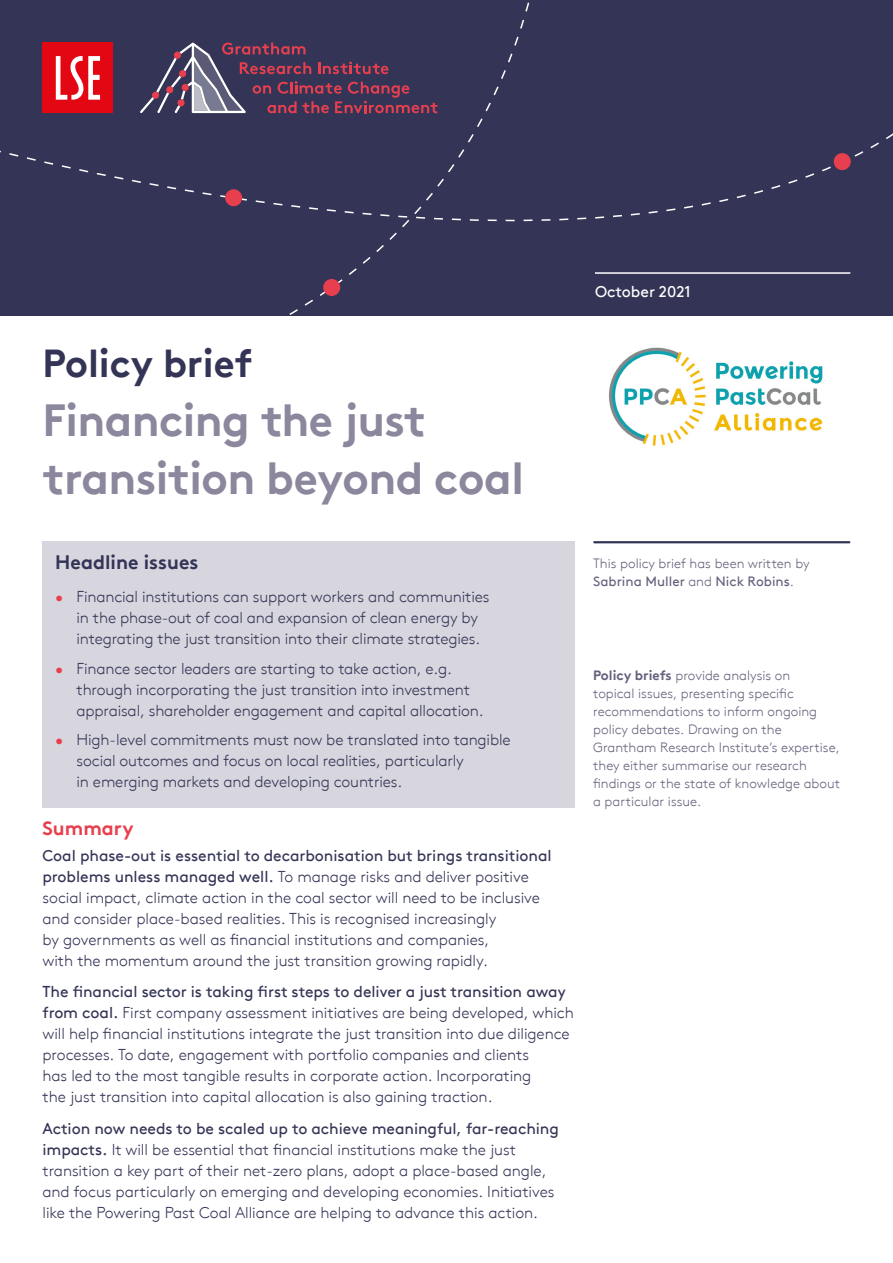
<style>
.page{position:relative;width:893px;height:1263px;background:#fff}
.page>*{position:absolute;margin:0;border:0;box-sizing:border-box;transform-origin:0 0}
.t1{font:700 45px/58.5px "Brown TT";letter-spacing:-.015em;color:#8d879e}
.t2{font:700 39px "Brown TT";color:#343556}
.t3{font:700 19.5px "Brown TT";color:#343556}
.t4{font:700 19.5px "Brown TT";color:#e83f4e}
.t5{font:300 15.75px/21px "Brown TT";letter-spacing:-.005em;color:#343556}
.t6{font:15.75px "Brown TT";color:#fff}
.t7{font:15px "Brown TT";color:#343556}
.t8{font:300 13.5px/18px "Brown TT";color:#66617d}
.t9{font:700 13.5px "Brown TT";color:#fff}
.t10{font:10.5px "Brown TT";color:#343556}
.s1{color:#e83f4a}
.s2{font-weight:400}
.s3{font-weight:700}
</style>
<div class="page">
<hr style="left:594px;top:541px;width:255px;height:2px;background:#343556">
<div style="left:43px;top:541px;width:532px;height:267px;background:#d7d5de"></div>
<div style="left:0;top:0;width:893px;height:316px;background:#343556"></div>
<svg style="left:0;top:111px;width:893px;height:204px"></svg>
<div style="left:225px;top:189px;width:17px;height:17px;background:#e83f4e;border-radius:50%"></div>
<div style="left:834px;top:153px;width:17px;height:17px;background:#e83f4e;border-radius:50%"></div>
<svg style="left:140px;top:43px;width:297px;height:70px"></svg>
<div style="left:43px;top:43px;width:70px;height:70px;background:#e30613"></div>
<svg style="left:56px;top:56px;width:44px;height:44px"></svg>
<img style="left:609px;top:348px;width:214px;height:98px">
<hr style="left:595px;top:272px;width:255px;height:2px;background:#fff">
<p class="t9" style="left:593px;top:281px;width:87px">October 2021</p>
<p class="t6" style="left:595px;top:282px;width:97px">October 2021</p>
<h2 class="t2" style="left:43px;top:340px;width:212px">Policy brief</h2>
<h1 class="t1" style="left:43px;top:390px;width:483px">Financing the just transition beyond coal</h1>
<p class="t3" style="left:55px;top:550px;width:145px">Headline issues</p>
<p class="t5" style="left:77px;top:587px;width:414px;text-indent:-21px"><span class="s1">•</span> Financial institutions can support workers and communities in the phase-out of coal and expansion of clean energy by integrating the just transition into their climate strategies.</p>
<p class="t5" style="left:77px;top:658px;width:409px;text-indent:-21px"><span class="s1">•</span> Finance sector leaders are starting to take action, e.g. through incorporating the just transition into investment appraisal, shareholder engagement and capital allocation.</p>
<p class="t5" style="left:77px;top:729px;width:436px;text-indent:-21px"><span class="s1">•</span> High-level commitments must now be translated into tangible social outcomes and focus on local realities, particularly<br>in emerging markets and developing countries.</p>
<p class="t4" style="left:43px;top:817px;width:93px">Summary</p>
<p class="t5" style="left:43px;top:845px;width:511px"><span class="s2">Coal phase-out is essential to decarbonisation but brings transitional problems unless managed well.</span> To manage risks and deliver positive social impact, climate action in the coal sector will need to be inclusive and consider place-based realities. This is recognised increasingly<br>by governments as well as financial institutions and companies,<br>with the momentum around the just transition growing rapidly.</p>
<p class="t5" style="left:43px;top:982px;width:533px"><span class="s2">The financial sector is taking first steps to deliver a just transition away from coal.</span> First company assessment initiatives are being developed, which will help financial institutions integrate the just transition into due diligence processes. To date, engagement with portfolio companies and clients<br>has led to the most tangible results in corporate action. Incorporating<br>the just transition into capital allocation is also gaining traction.</p>
<p class="t5" style="left:43px;top:1118px;width:518px"><span class="s2">Action now needs to be scaled up to achieve meaningful, far-reaching impacts.</span> It will be essential that financial institutions make the just transition a key part of their net-zero plans, adopt a place-based angle, and focus particularly on emerging and developing economies. Initiatives like the Powering Past Coal Alliance are helping to advance this action.</p>
<p class="t10" style="left:43px;top:1211px;width:133px">Policy brief — October 2021</p>
<p class="t7" style="left:441px;top:1206px;width:8px">1</p>
<p class="t8" style="left:593px;top:555px;width:218px">This policy brief has been written by<br><span class="s2">Sabrina Muller</span> and <span class="s2">Nick Robins</span>.</p>
<p class="t8" style="left:593px;top:666px;width:249px"><span class="s3">Policy briefs</span> provide analysis on<br>topical issues, presenting specific recommendations to inform ongoing policy debates. Drawing on the Grantham Research Institute’s expertise, they either summarise our research findings or the state of knowledge about a particular issue.</p>
</div>
